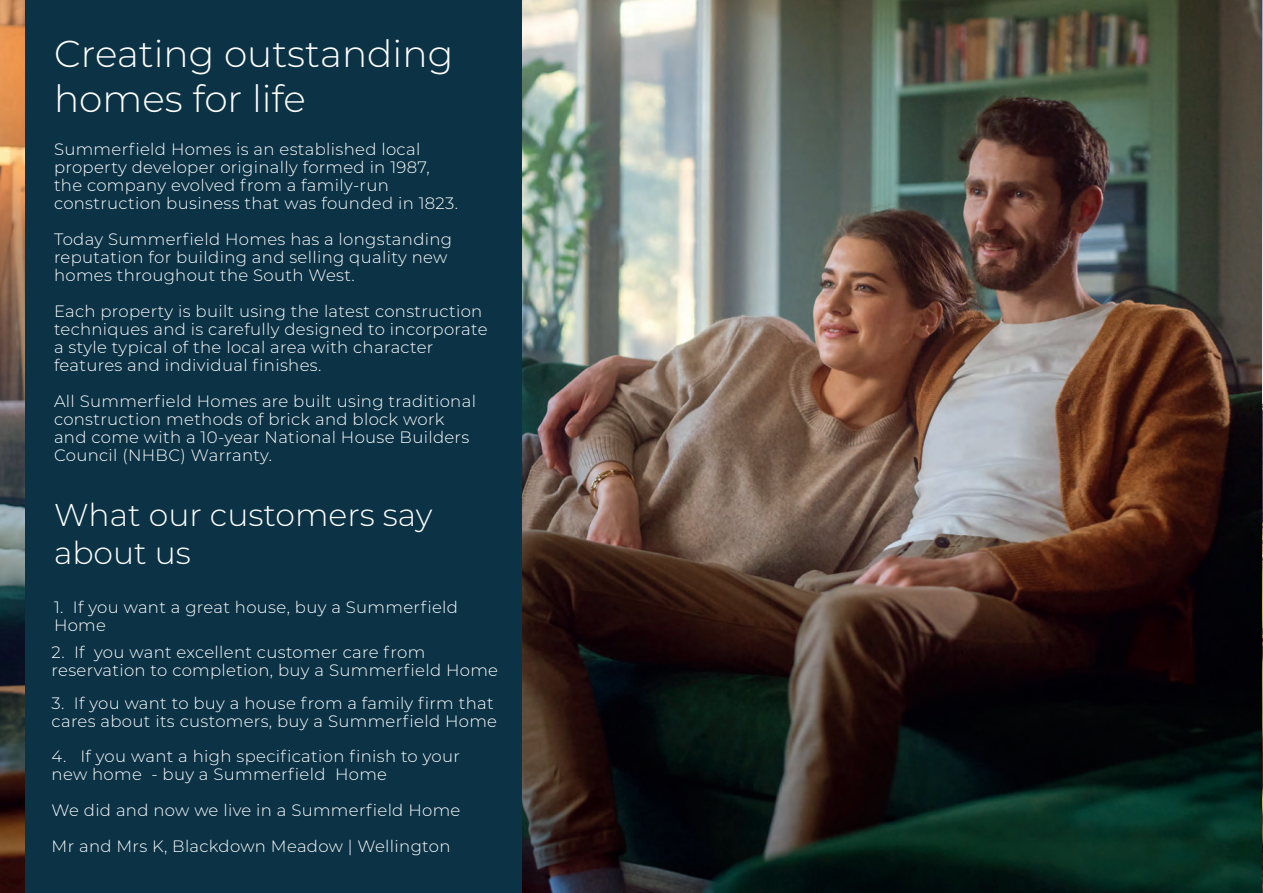
<style>
.page{position:relative;width:1263px;height:893px;background:#fff}
.page>*{position:absolute;margin:0;border:0;box-sizing:border-box;transform-origin:0 0}
.t1{font:300 37.5px/45px "Montserrat";color:#fff}
.t2{font:300 31.5px/37.8px "Montserrat";color:#fff}
.t3{font:300 16.5px/18px "Montserrat";letter-spacing:.02em;color:#fff}
</style>
<div class="page">
<img style="left:0;top:0;width:1262px;height:893px">
<img style="left:1262px;top:0;width:1px;height:893px">
<div style="left:26px;top:0;width:496px;height:893px;background:#0b3245"></div>
<h1 class="t1" style="left:54px;top:30px;width:401px">Creating outstanding homes for life</h1>
<p class="t3" style="left:54px;top:140px;width:406px">Summerfield Homes is an established local property developer originally formed in 1987, the company evolved from a family-run construction business that was founded in 1823.</p>
<p class="t3" style="left:54px;top:230px;width:400px">Today Summerfield Homes has a longstanding reputation for building and selling quality new homes throughout the South West.</p>
<p class="t3" style="left:54px;top:302px;width:435px">Each property is built using the latest construction techniques and is carefully designed to incorporate a style typical of the local area with character features and individual finishes.</p>
<p class="t3" style="left:54px;top:392px;width:423px">All Summerfield Homes are built using traditional construction methods of brick and block work and come with a 10-year National House Builders Council (NHBC) Warranty.</p>
<p class="t3" style="left:236px;top:140px;width:200px">are an established local</p>
<p class="t3" style="left:312px;top:230px;width:153px">ve a longstanding</p>
<p class="t3" style="left:191px;top:446px;width:79px">warranty.</p>
<h2 class="t2" style="left:54px;top:495px;width:380px">What our customers say about us</h2>
<p class="t3" style="left:54px;top:598px;width:405px">1. If you want a great house, buy a Summerfield<br>Home</p>
<p class="t3" style="left:52px;top:642px;width:448px">2. If you want excellent customer care from reservation to completion, buy a Summerfield Home</p>
<p class="t3" style="left:52px;top:693px;width:447px">3. If you want to buy a house from a family firm that cares about its customers, buy a Summerfield Home</p>
<p class="t3" style="left:52px;top:747px;width:410px">4. If you want a high specification finish to your new home - buy a Summerfield Home</p>
<p class="t3" style="left:52px;top:792px;width:410px;line-height:36px">We did and now we live in a Summerfield Home<br>Mr and Mrs K, Blackdown Meadow | Wellington</p>
</div>
